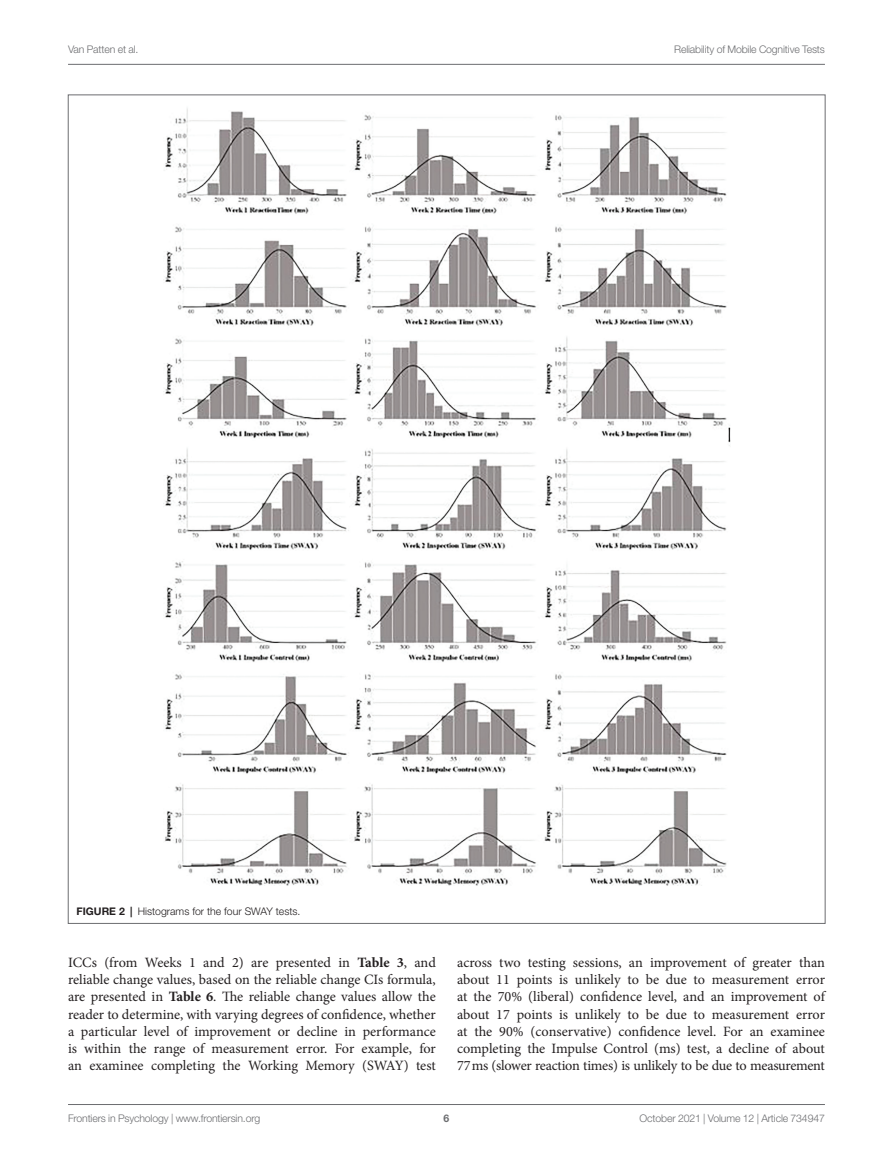
<style>
.page{position:relative;width:893px;height:1170px;background:#fff}
.page>*{position:absolute;margin:0;border:0;box-sizing:border-box;transform-origin:0 0}
.TEXT{font:14.25px/17.2px "Minion Pro";letter-spacing:-.015em;color:#231f20;text-align:justify}
.t1{font:300 10.5px "Helvetica Neue LT Std";letter-spacing:-.015em;color:#6c6d70}
.FIG_LEG{font:300 10.5px "Helvetica Neue LT Std";color:#231f20}
.t2{font:700 10.5px "Helvetica Neue LT Std";color:#6c6d70}
.s1{font-weight:700}
</style>
<div class="page">
<hr style="left:68px;top:64px;width:757px;height:1px;background:#6c6d70">
<hr style="left:68px;top:1104px;width:757px;height:1px;background:#6c6d70">
<img style="left:163px;top:108px;width:567px;height:777px">
<p class="t1" style="left:68px;top:42px;width:72px">Van Patten et al.</p>
<p class="t1" style="left:674px;top:42px;width:152px">Reliability of Mobile Cognitive Tests</p>
<p class="FIG_LEG" style="left:77px;top:904px;width:225px"><span class="s1">FIGURE 2 |</span> Histograms for the four SWAY tests.</p>
<p class="TEXT" style="left:68px;top:953px;width:369px">ICCs (from Weeks 1 and 2) are presented in <span class="s1">Table 3</span>, and reliable change values, based on the reliable change CIs formula, are presented in <span class="s1">Table 6</span>. The reliable change values allow the reader to determine, with varying degrees of confidence, whether a particular level of improvement or decline in performance is within the range of measurement error. For example, for an examinee completing the Working Memory (SWAY) test</p>
<p class="TEXT" style="left:457px;top:953px;width:369px">across two testing sessions, an improvement of greater than about 11 points is unlikely to be due to measurement error at the 70% (liberal) confidence level, and an improvement of about 17 points is unlikely to be due to measurement error at the 90% (conservative) confidence level. For an examinee completing the Impulse Control (ms) test, a decline of about 77ms (slower reaction times) is unlikely to be due to measurement</p>
<p class="t1" style="left:68px;top:1111px;width:194px">Frontiers in Psychology | www.frontiersin.org</p>
<p class="t2" style="left:444px;top:1111px;width:7px">6</p>
<p class="t1" style="left:640px;top:1111px;width:187px">October 2021 | Volume 12 | Article 734947</p>
</div>
